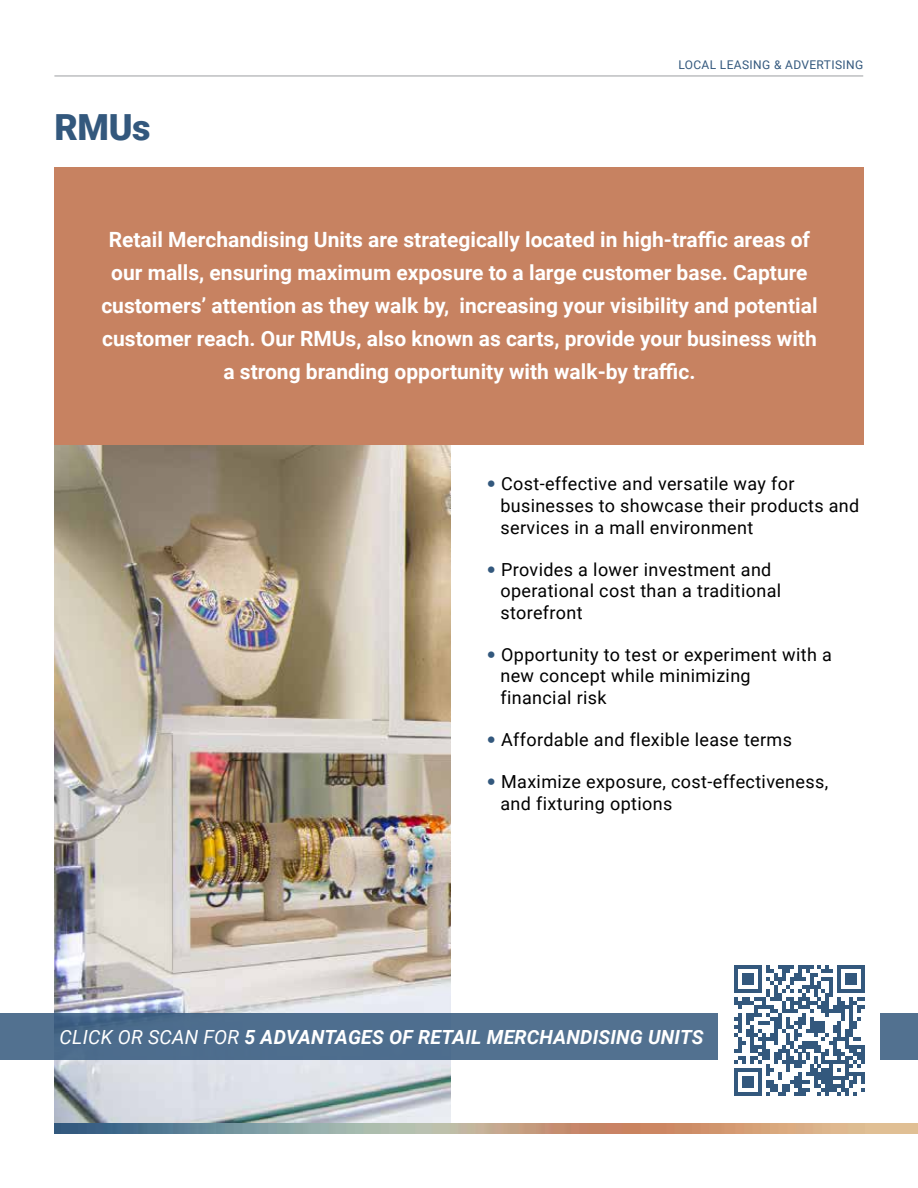
<style>
.page{position:relative;width:918px;height:1188px;background:#fff}
.page>*{position:absolute;margin:0;border:0;box-sizing:border-box;transform-origin:0 0}
.t1{font:900 36px "Roboto";color:#33587d}
.t2{font:700 21px/33px "Roboto";color:#fff;text-align:center}
.t3{font:italic 700 19.5px "Roboto";letter-spacing:.01em;color:#fff}
.t4{font:18px/21.6px "Roboto";letter-spacing:.02em;color:#000}
.t5{font:12px "Roboto";letter-spacing:.03em;color:#33587d}
.s1{font-family:"DIN Alternate";font-weight:700;color:#33587d}
.s2{font-weight:400}
</style>
<div class="page">
<img style="left:54px;top:445px;width:396px;height:679px">
<img style="left:54px;top:1124px;width:864px;height:10px">
<div style="left:0;top:1014px;width:918px;height:46px;background:#4e6e8f"></div>
<div style="left:718px;top:950px;width:162px;height:160px;background:#fff"></div>
<div style="left:54px;top:167px;width:810px;height:278px;background:#c78261"></div>
<hr style="left:54px;top:75px;width:809px;height:2px;background:#a7a9ac">
<svg style="left:734px;top:965px;width:131px;height:131px"></svg>
<h1 class="t1" style="left:54px;top:102px;width:98px">RMUs</h1>
<p class="t5" style="left:678px;top:56px;width:186px">LOCAL LEASING &amp; ADVERTISING</p>
<p class="t2" style="left:101px;top:222px;width:718px">Retail Merchandising Units are strategically located in high-traffic areas of our malls, ensuring maximum exposure to a large customer base. Capture customers’ attention as they walk by, increasing your visibility and potential customer reach. Our RMUs, also known as carts, provide your business with a strong branding opportunity with walk-by traffic.</p>
<p class="t4" style="left:500px;top:473px;width:360px;text-indent:-14px"><span class="s1">•</span> Cost-effective and versatile way for businesses to showcase their products and services in a mall environment</p>
<p class="t4" style="left:500px;top:558px;width:282px;text-indent:-14px"><span class="s1">•</span> Provides a lower investment and operational cost than a traditional storefront</p>
<p class="t4" style="left:500px;top:643px;width:333px;text-indent:-14px"><span class="s1">•</span> Opportunity to test or experiment with a new concept while minimizing<br>financial risk</p>
<p class="t4" style="left:487px;top:728px;width:307px"><span class="s1">•</span> Affordable and flexible lease terms</p>
<p class="t4" style="left:500px;top:770px;width:329px;text-indent:-14px"><span class="s1">•</span> Maximize exposure, cost-effectiveness, and fixturing options</p>
<p class="t3" style="left:60px;top:1023px;width:645px"><span class="s2">CLICK OR SCAN FOR</span> 5 ADVANTAGES OF RETAIL MERCHANDISING UNITS</p>
</div>
